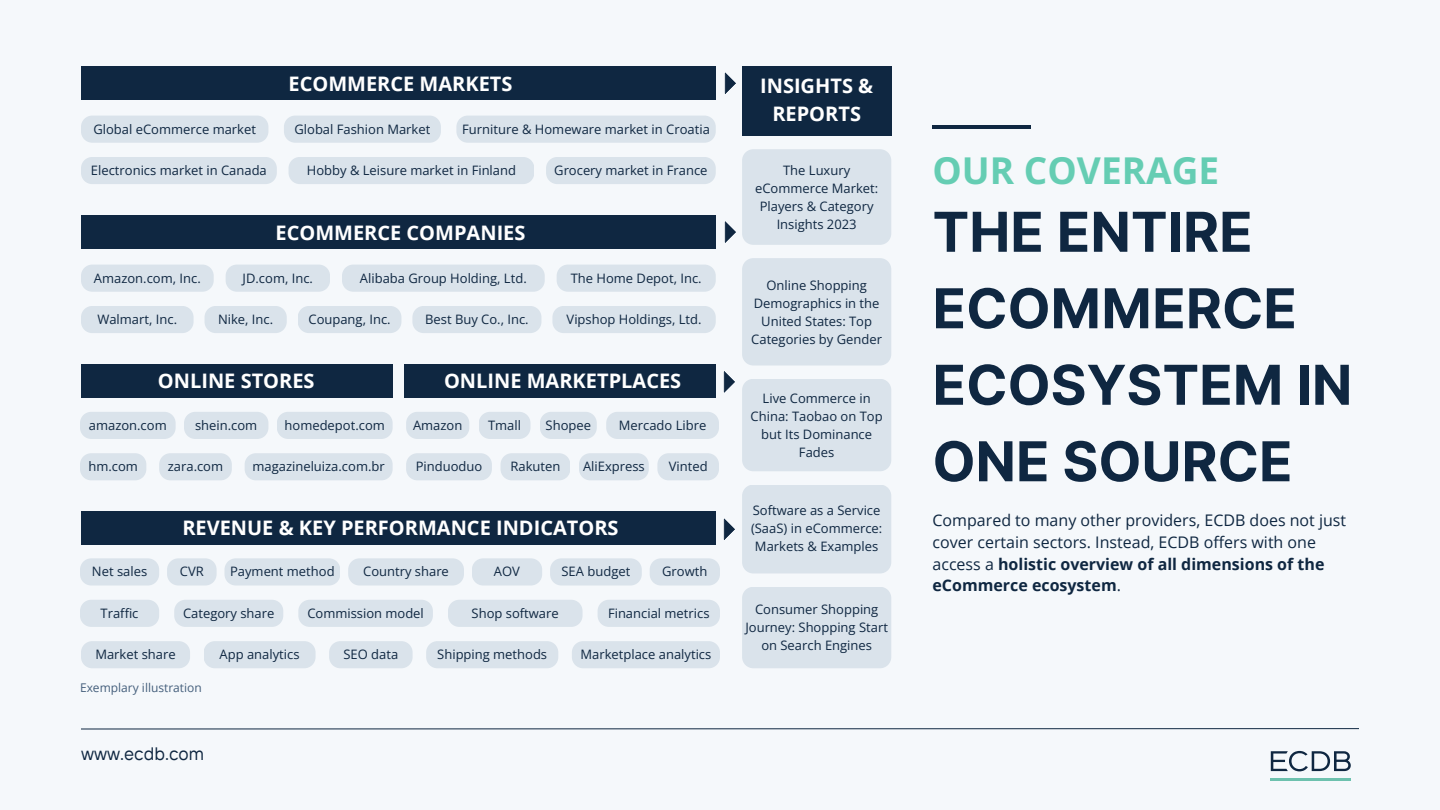
<style>
.page{position:relative;width:1440px;height:810px;background:#f5f8fb}
.page>*{position:absolute;margin:0;border:0;box-sizing:border-box;transform-origin:0 0}
.t1{font:700 55px/76.5px "Inter";color:#0f2741}
.t2{font:700 37px "Open Sans";color:#65cdb3}
.t3{font:700 20px/27.8px "Open Sans";color:#fff;text-align:center}
.t4{font:18px "TT Interphases";color:#0f2741}
.t5{font:16px/21.8px "Open Sans";color:#0f2741}
.t6{font:13px/18px "Open Sans";color:#0f2741;text-align:center}
.t7{font:12px "Open Sans";color:#455f7c}
.s1{font-weight:700}
</style>
<div class="page">
<div style="left:742px;top:66px;width:149px;height:70px;background:#0f2741"></div>
<svg style="left:81px;top:728px;width:1278px;height:2px"></svg>
<hr style="left:1271px;top:778px;width:80px;height:2px;background:#6dc1ae">
<svg style="left:1271px;top:751px;width:80px;height:20px"></svg>
<div style="left:81px;top:265px;width:133px;height:27px;background:#dae3eb"></div>
<div style="left:81px;top:306px;width:113px;height:27px;background:#dae3eb"></div>
<div style="left:226px;top:265px;width:104px;height:27px;background:#dae3eb"></div>
<div style="left:557px;top:265px;width:159px;height:27px;background:#dae3eb"></div>
<div style="left:298px;top:306px;width:103px;height:27px;background:#dae3eb"></div>
<div style="left:552px;top:306px;width:164px;height:27px;background:#dae3eb"></div>
<div style="left:342px;top:265px;width:203px;height:27px;background:#dae3eb"></div>
<div style="left:412px;top:306px;width:129px;height:27px;background:#dae3eb"></div>
<div style="left:205px;top:306px;width:82px;height:27px;background:#dae3eb"></div>
<div style="left:80px;top:412px;width:96px;height:27px;background:#dae3eb"></div>
<div style="left:184px;top:412px;width:84px;height:27px;background:#dae3eb"></div>
<div style="left:277px;top:412px;width:116px;height:27px;background:#dae3eb"></div>
<div style="left:80px;top:453px;width:66px;height:27px;background:#dae3eb"></div>
<div style="left:159px;top:453px;width:73px;height:27px;background:#dae3eb"></div>
<div style="left:245px;top:453px;width:148px;height:27px;background:#dae3eb"></div>
<div style="left:406px;top:412px;width:63px;height:27px;background:#dae3eb"></div>
<div style="left:406px;top:453px;width:86px;height:27px;background:#dae3eb"></div>
<svg style="left:540px;top:412px;width:57px;height:27px"></svg>
<svg style="left:479px;top:412px;width:51px;height:27px"></svg>
<div style="left:606px;top:412px;width:113px;height:27px;background:#dae3eb"></div>
<div style="left:501px;top:453px;width:69px;height:27px;background:#dae3eb"></div>
<div style="left:579px;top:453px;width:70px;height:27px;background:#dae3eb"></div>
<svg style="left:657px;top:453px;width:62px;height:27px"></svg>
<div style="left:742px;top:149px;width:149px;height:96px;background:#dae3eb"></div>
<div style="left:742px;top:258px;width:149px;height:108px;background:#dae3eb"></div>
<div style="left:742px;top:379px;width:149px;height:92px;background:#dae3eb"></div>
<div style="left:742px;top:485px;width:149px;height:88px;background:#dae3eb"></div>
<div style="left:742px;top:587px;width:149px;height:81px;background:#dae3eb"></div>
<div style="left:81px;top:215px;width:635px;height:34px;background:#0f2741"></div>
<div style="left:81px;top:364px;width:312px;height:34px;background:#0f2741"></div>
<div style="left:404px;top:364px;width:312px;height:34px;background:#0f2741"></div>
<svg style="left:725px;top:72px;width:11px;height:22px"></svg>
<svg style="left:724px;top:371px;width:11px;height:22px"></svg>
<div style="left:81px;top:511px;width:635px;height:34px;background:#0f2741"></div>
<svg style="left:80px;top:558px;width:79px;height:28px"></svg>
<svg style="left:224px;top:558px;width:116px;height:28px"></svg>
<svg style="left:650px;top:558px;width:70px;height:28px"></svg>
<svg style="left:550px;top:558px;width:92px;height:28px"></svg>
<svg style="left:472px;top:558px;width:70px;height:28px"></svg>
<svg style="left:167px;top:558px;width:50px;height:28px"></svg>
<svg style="left:348px;top:558px;width:116px;height:28px"></svg>
<div style="left:80px;top:600px;width:79px;height:27px;background:#dae3eb"></div>
<div style="left:174px;top:600px;width:109px;height:27px;background:#dae3eb"></div>
<div style="left:298px;top:600px;width:135px;height:27px;background:#dae3eb"></div>
<div style="left:448px;top:600px;width:135px;height:27px;background:#dae3eb"></div>
<div style="left:598px;top:600px;width:122px;height:27px;background:#dae3eb"></div>
<svg style="left:724px;top:518px;width:11px;height:22px"></svg>
<div style="left:81px;top:641px;width:109px;height:27px;background:#dae3eb"></div>
<div style="left:204px;top:641px;width:112px;height:27px;background:#dae3eb"></div>
<div style="left:329px;top:641px;width:84px;height:27px;background:#dae3eb"></div>
<div style="left:426px;top:641px;width:132px;height:27px;background:#dae3eb"></div>
<div style="left:572px;top:641px;width:148px;height:27px;background:#dae3eb"></div>
<hr style="left:933px;top:125px;width:98px;height:4px;background:#0f2741">
<div style="left:81px;top:116px;width:187px;height:27px;background:#dae3eb"></div>
<div style="left:284px;top:116px;width:157px;height:27px;background:#dae3eb"></div>
<div style="left:456px;top:116px;width:260px;height:27px;background:#dae3eb"></div>
<div style="left:81px;top:66px;width:635px;height:34px;background:#0f2741"></div>
<div style="left:81px;top:157px;width:196px;height:27px;background:#dae3eb"></div>
<div style="left:289px;top:157px;width:245px;height:27px;background:#dae3eb"></div>
<div style="left:546px;top:157px;width:170px;height:27px;background:#dae3eb"></div>
<svg style="left:725px;top:221px;width:11px;height:22px"></svg>
<h3 class="t3" style="left:289px;top:69px;width:225px">ECOMMERCE MARKETS</h3>
<p class="t6" style="left:93px;top:120px;width:164px">Global eCommerce market</p>
<p class="t6" style="left:294px;top:120px;width:137px">Global Fashion Market</p>
<p class="t6" style="left:462px;top:120px;width:249px">Furniture &amp; Homeware market in Croatia</p>
<p class="t6" style="left:91px;top:161px;width:177px">Electronics market in Canada</p>
<p class="t6" style="left:307px;top:161px;width:211px">Hobby &amp; Leisure market in Finland</p>
<p class="t6" style="left:554px;top:161px;width:155px">Grocery market in France</p>
<p class="t6" style="left:94px;top:269px;width:108px">Amazon.com, Inc.</p>
<p class="t6" style="left:97px;top:310px;width:81px">Walmart, Inc.</p>
<h3 class="t3" style="left:275px;top:218px;width:252px">ECOMMERCE COMPANIES</h3>
<p class="t6" style="left:243px;top:269px;width:72px">JD.com, Inc.</p>
<p class="t6" style="left:571px;top:269px;width:133px">The Home Depot, Inc.</p>
<p class="t6" style="left:309px;top:310px;width:84px">Coupang, Inc.</p>
<p class="t6" style="left:567px;top:310px;width:136px">Vipshop Holdings, Ltd.</p>
<p class="t6" style="left:360px;top:269px;width:168px">Alibaba Group Holding, Ltd.</p>
<p class="t6" style="left:218px;top:310px;width:57px">Nike, Inc.</p>
<p class="t6" style="left:425px;top:310px;width:105px">Best Buy Co., Inc.</p>
<h3 class="t3" style="left:158px;top:366px;width:158px">ONLINE STORES</h3>
<h3 class="t3" style="left:444px;top:366px;width:239px">ONLINE MARKETPLACES</h3>
<p class="t6" style="left:89px;top:416px;width:79px">amazon.com</p>
<p class="t6" style="left:195px;top:416px;width:64px">shein.com</p>
<p class="t6" style="left:285px;top:416px;width:102px">homedepot.com</p>
<p class="t6" style="left:88px;top:457px;width:51px">hm.com</p>
<p class="t6" style="left:168px;top:457px;width:57px">zara.com</p>
<p class="t6" style="left:253px;top:457px;width:134px">magazineluiza.com.br</p>
<p class="t6" style="left:488px;top:416px;width:34px">Tmall</p>
<p class="t6" style="left:546px;top:416px;width:47px">Shopee</p>
<p class="t6" style="left:619px;top:416px;width:89px">Mercado Libre</p>
<p class="t6" style="left:510px;top:457px;width:51px">Rakuten</p>
<p class="t6" style="left:583px;top:457px;width:63px">AliExpress</p>
<p class="t6" style="left:669px;top:457px;width:40px">Vinted</p>
<p class="t6" style="left:413px;top:416px;width:51px">Amazon</p>
<p class="t6" style="left:416px;top:457px;width:68px">Pinduoduo</p>
<h3 class="t3" style="left:760px;top:71px;width:115px">INSIGHTS &amp;<br>REPORTS</h3>
<p class="t6" style="left:755px;top:161px;width:125px">The Luxury eCommerce Market:<br>Players &amp; Category<br>Insights 2023</p>
<p class="t6" style="left:751px;top:276px;width:132px">Online Shopping<br>Demographics in the<br>United States: Top<br>Categories by Gender</p>
<p class="t6" style="left:751px;top:389px;width:134px">Live Commerce in<br>China: Taobao on Top but Its Dominance<br>Fades</p>
<h2 class="t2" style="left:933px;top:145px;width:288px">OUR COVERAGE</h2>
<h1 class="t1" style="left:933px;top:194px;width:421px">THE ENTIRE<br>ECOMMERCE<br>ECOSYSTEM IN<br>ONE SOURCE</h1>
<p class="t6" style="left:751px;top:501px;width:133px">Software as a Service (SaaS) in eCommerce:<br>Markets &amp; Examples</p>
<h3 class="t3" style="left:182px;top:513px;width:438px">REVENUE &amp; KEY PERFORMANCE INDICATORS</h3>
<p class="t5" style="left:933px;top:509px;width:415px">Compared to many other providers, ECDB does not just cover certain sectors. Instead, ECDB offers with one access a <span class="s1">holistic overview of all dimensions of the eCommerce ecosystem</span>.</p>
<p class="t6" style="left:92px;top:562px;width:57px">Net sales</p>
<p class="t6" style="left:180px;top:562px;width:25px">CVR</p>
<p class="t6" style="left:230px;top:562px;width:106px">Payment method</p>
<p class="t6" style="left:363px;top:562px;width:87px">Country share</p>
<p class="t6" style="left:494px;top:562px;width:28px">AOV</p>
<p class="t6" style="left:562px;top:562px;width:70px">SEA budget</p>
<p class="t6" style="left:662px;top:562px;width:47px">Growth</p>
<p class="t6" style="left:101px;top:604px;width:39px">Traffic</p>
<p class="t6" style="left:183px;top:604px;width:93px">Category share</p>
<p class="t6" style="left:307px;top:604px;width:118px">Commission model</p>
<p class="t6" style="left:472px;top:604px;width:89px">Shop software</p>
<p class="t6" style="left:608px;top:604px;width:103px">Financial metrics</p>
<p class="t6" style="left:95px;top:645px;width:82px">Market share</p>
<p class="t6" style="left:220px;top:645px;width:82px">App analytics</p>
<p class="t6" style="left:343px;top:645px;width:56px">SEO data</p>
<p class="t6" style="left:437px;top:645px;width:111px">Shipping methods</p>
<p class="t6" style="left:580px;top:645px;width:132px">Marketplace analytics</p>
<p class="t6" style="left:745px;top:600px;width:144px">Consumer Shopping<br>Journey: Shopping Start on Search Engines</p>
<p class="t7" style="left:80px;top:679px;width:123px">Exemplary illustration</p>
<h3 class="t4" style="left:81px;top:742px;width:125px">www.ecdb.com</h3>
</div>
